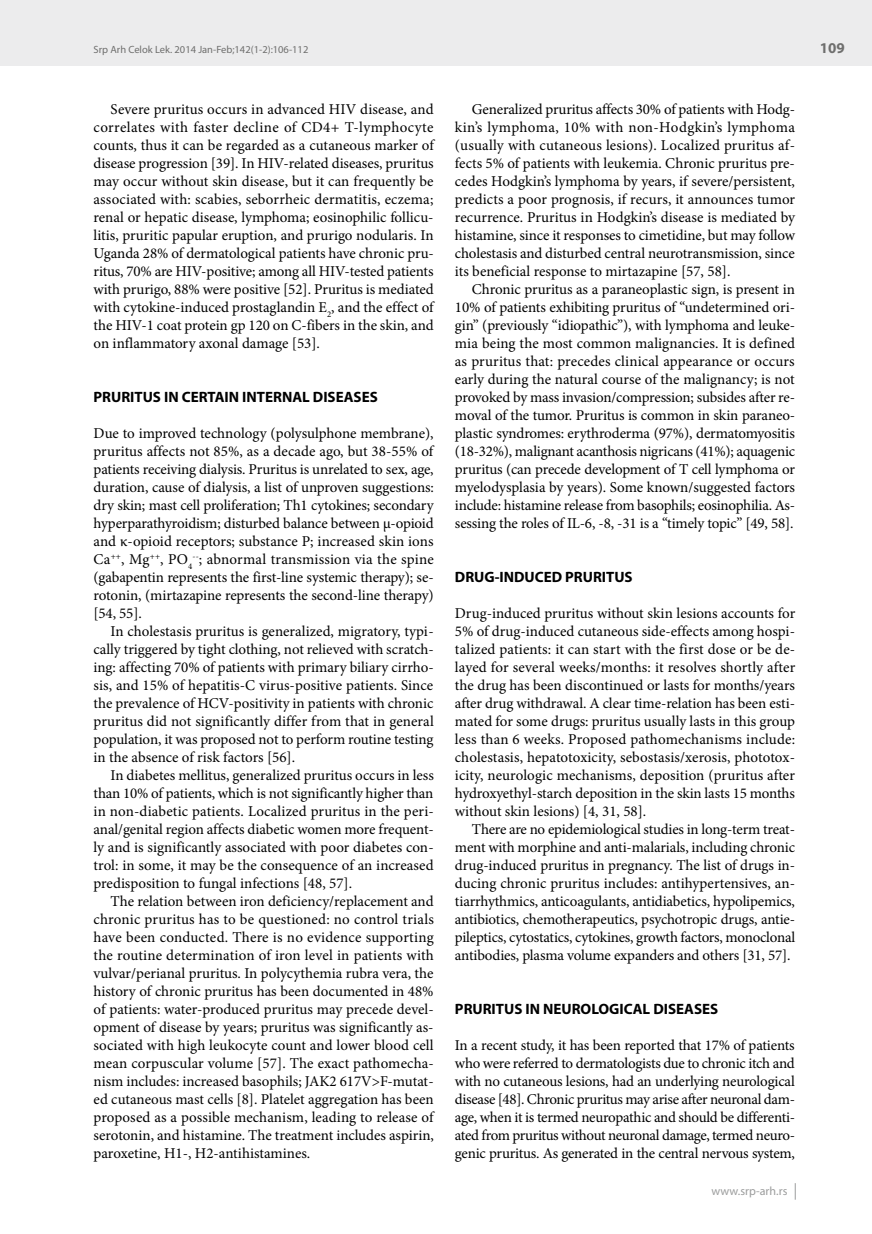
<style>
.page{position:relative;width:872px;height:1234px;background:#fff}
.page>*{position:absolute;margin:0;border:0;box-sizing:border-box;transform-origin:0 0}
.t1{font:15px/18px "Minion Pro";letter-spacing:-.01em;color:#000;text-align:justify}
.t2{font:700 15px "Myriad Pro";color:#000}
.t3{font:700 15px "Myriad Pro";color:#6f6f6e}
.t4{font:12px "Myriad Pro";letter-spacing:.005em;color:#9c9d9d}
.t5{font:10.5px "Myriad Pro";color:#6f6f6e}
</style>
<div class="page">
<div style="left:0;top:0;width:872px;height:66px;background:#ececed"></div>
<svg style="left:795px;top:1183px;width:1px;height:16px"></svg>
<p class="t5" style="left:94px;top:44px;width:216px">Srp Arh Celok Lek. 2014 Jan-Feb;142(1-2):106-112</p>
<p class="t3" style="left:820px;top:40px;width:26px">109</p>
<p class="t1" style="left:94px;top:100px;width:342px;text-indent:17px">Severe pruritus occurs in advanced HIV disease, and correlates with faster decline of CD4+ T-lymphocyte counts, thus it can be regarded as a cutaneous marker of disease progression [39]. In HIV-related diseases, pruritus may occur without skin disease, but it can frequently be associated with: scabies, seborrheic dermatitis, eczema; renal or hepatic disease, lymphoma; eosinophilic follicu&shy;litis, pruritic papular eruption, and prurigo nodularis. In Uganda 28% of dermatological patients have chronic pru&shy;ritus, 70% are HIV-positive; among all HIV-tested patients with prurigo, 88% were positive [52]. Pruritus is mediated with cytokine-induced prostaglandin E<sub>2</sub>, and the effect of the HIV-1 coat protein gp 120 on C-fibers in the skin, and on inflammatory axonal damage [53].</p>
<p class="t2" style="left:94px;top:388px;width:286px">PRURITUS IN CERTAIN INTERNAL DISEASES</p>
<p class="t1" style="left:94px;top:424px;width:342px">Due to improved technology (polysulphone membrane), pruritus affects not 85%, as a decade ago, but 38-55% of patients receiving dialysis. Pruritus is unrelated to sex, age, duration, cause of dialysis, a list of unproven suggestions: dry skin; mast cell proliferation; Th1 cytokines; secondary hyperparathyroidism; disturbed balance between µ-opioid and κ-opioid receptors; substance P; increased skin ions Ca<sup>++</sup>, Mg<sup>++</sup>, PO<sub>4</sub><sup>--</sup>; abnormal transmission via the spine (gabapentin represents the first-line systemic therapy); se&shy;rotonin, (mirtazapine represents the second-line therapy) [54, 55].</p>
<p class="t1" style="left:94px;top:622px;width:342px;text-indent:17px">In cholestasis pruritus is generalized, migratory, typi&shy;cally triggered by tight clothing, not relieved with scratch&shy;ing: affecting 70% of patients with primary biliary cirrho&shy;sis, and 15% of hepatitis-C virus-positive patients. Since the prevalence of HCV-positivity in patients with chronic pruritus did not significantly differ from that in general population, it was proposed not to perform routine testing in the absence of risk factors [56].</p>
<p class="t1" style="left:94px;top:766px;width:342px;text-indent:17px">In diabetes mellitus, generalized pruritus occurs in less than 10% of patients, which is not significantly higher than in non-diabetic patients. Localized pruritus in the peri&shy;anal/genital region affects diabetic women more frequent&shy;ly and is significantly associated with poor diabetes con&shy;trol: in some, it may be the consequence of an increased predisposition to fungal infections [48, 57].</p>
<p class="t1" style="left:94px;top:892px;width:342px;text-indent:17px">The relation between iron deficiency/replacement and chronic pruritus has to be questioned: no control trials have been conducted. There is no evidence supporting the routine determination of iron level in patients with vulvar/perianal pruritus. In polycythemia rubra vera, the history of chronic pruritus has been documented in 48% of patients: water-produced pruritus may precede devel&shy;opment of disease by years; pruritus was significantly as&shy;sociated with high leukocyte count and lower blood cell mean corpuscular volume [57]. The exact pathomecha&shy;nism includes: increased basophils; JAK2 617V&gt;F-mutat&shy;ed cutaneous mast cells [8]. Platelet aggregation has been proposed as a possible mechanism, leading to release of serotonin, and histamine. The treatment includes aspirin, paroxetine, H1-, H2-antihistamines.</p>
<p class="t1" style="left:455px;top:100px;width:342px;text-indent:17px">Generalized pruritus affects 30% of patients with Hodg&shy;kin’s lymphoma, 10% with non-Hodgkin’s lymphoma (usually with cutaneous lesions). Localized pruritus af&shy;fects 5% of patients with leukemia. Chronic pruritus pre&shy;cedes Hodgkin’s lymphoma by years, if severe/persistent, predicts a poor prognosis, if recurs, it announces tumor recurrence. Pruritus in Hodgkin’s disease is mediated by histamine, since it responses to cimetidine, but may follow cholestasis and disturbed central neurotransmission, since its beneficial response to mirtazapine [57, 58].</p>
<p class="t1" style="left:455px;top:280px;width:342px;text-indent:17px">Chronic pruritus as a paraneoplastic sign, is present in 10% of patients exhibiting pruritus of “undetermined ori&shy;gin” (previously “idiopathic”), with lymphoma and leuke&shy;mia being the most common malignancies. It is defined as pruritus that: precedes clinical appearance or occurs early during the natural course of the malignancy; is not provoked by mass invasion/compression; subsides after re&shy;moval of the tumor. Pruritus is common in skin paraneo&shy;plastic syndromes: erythroderma (97%), dermatomyositis (18-32%), malignant acanthosis nigricans (41%); aquagenic pruritus (can precede development of T cell lymphoma or myelodysplasia by years). Some known/suggested factors include: histamine release from basophils; eosinophilia. As&shy;sessing the roles of IL-6, -8, -31 is a “timely topic” [49, 58].</p>
<p class="t2" style="left:455px;top:568px;width:179px">DRUG-INDUCED PRURITUS</p>
<p class="t1" style="left:455px;top:604px;width:342px">Drug-induced pruritus without skin lesions accounts for 5% of drug-induced cutaneous side-effects among hospi&shy;talized patients: it can start with the first dose or be de&shy;layed for several weeks/months: it resolves shortly after the drug has been discontinued or lasts for months/years after drug withdrawal. A clear time-relation has been esti&shy;mated for some drugs: pruritus usually lasts in this group less than 6 weeks. Proposed pathomechanisms include: cholestasis, hepatotoxicity, sebostasis/xerosis, phototox&shy;icity, neurologic mechanisms, deposition (pruritus after hydroxyethyl-starch deposition in the skin lasts 15 months without skin lesions) [4, 31, 58].</p>
<p class="t1" style="left:455px;top:820px;width:342px;text-indent:17px">There are no epidemiological studies in long-term treat&shy;ment with morphine and anti-malarials, including chronic drug-induced pruritus in pregnancy. The list of drugs in&shy;ducing chronic pruritus includes: antihypertensives, an&shy;tiarrhythmics, anticoagulants, antidiabetics, hypolipemics, antibiotics, chemotherapeutics, psychotropic drugs, antie&shy;pileptics, cytostatics, cytokines, growth factors, monoclonal antibodies, plasma volume expanders and others [31, 57].</p>
<p class="t2" style="left:455px;top:1000px;width:265px">PRURITUS IN NEUROLOGICAL DISEASES</p>
<p class="t1" style="left:455px;top:1036px;width:341px">In a recent study, it has been reported that 17% of patients who were referred to dermatologists due to chronic itch and with no cutaneous lesions, had an underlying neurological disease [48]. Chronic pruritus may arise after neuronal dam&shy;age, when it is termed neuropathic and should be differenti&shy;ated from pruritus without neuronal damage, termed neuro&shy;genic pruritus. As generated in the central nervous system,</p>
<p class="t4" style="left:711px;top:1184px;width:77px">www.srp-arh.rs</p>
</div>
